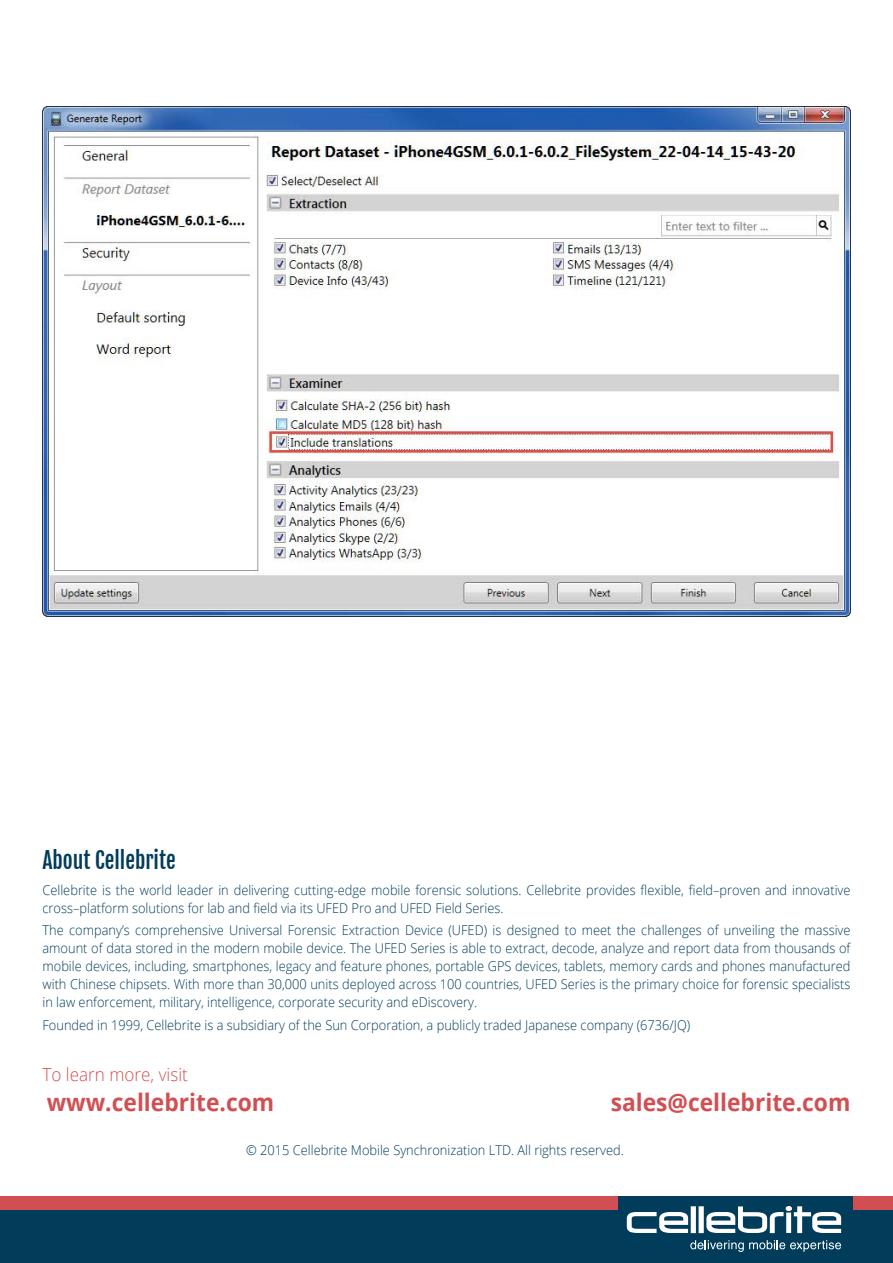
<style>
.page{position:relative;width:893px;height:1263px;background:#fff}
.page>*{position:absolute;margin:0;border:0;box-sizing:border-box;transform-origin:0 0}
.t1{font:700 24px "Open Sans";color:#d14f53;scale:.95 1}
.t2{font:22.5px "Fjalla One";color:#013c5b;scale:.95 1}
.t3{font:300 18px "Open Sans";color:#d14f53;scale:.95 1}
.t4{font:300 13.5px/18px "Open Sans";color:#013c5b;scale:.95 1}
</style>
<div class="page">
<div style="left:0;top:1199px;width:893px;height:64px;background:#013c5b"></div>
<div style="left:0;top:1196px;width:893px;height:14px;background:#d14f53"></div>
<div style="left:618px;top:1196px;width:235px;height:67px;background:#013c5b"></div>
<div style="left:699px;top:1206px;width:5px;height:27px;background:#fff"></div>
<svg style="left:706px;top:1206px;width:135px;height:27px"></svg>
<svg style="left:627px;top:1212px;width:61px;height:21px"></svg>
<div style="left:691px;top:1206px;width:5px;height:27px;background:#fff"></div>
<svg style="left:690px;top:1240px;width:151px;height:12px"></svg>
<img style="left:43px;top:106px;width:807px;height:511px">
<h2 class="t2" style="left:43px;top:846px;width:142px">About Cellebrite</h2>
<p class="t4" style="left:43px;top:881px;width:852px">Cellebrite is the world leader in delivering cutting-edge mobile forensic solutions. Cellebrite provides flexible, field–proven and innovative cross–platform solutions for lab and field via its UFED Pro and UFED Field Series.</p>
<p class="t4" style="left:43px;top:921px;width:852px;text-align:justify">The company’s comprehensive Universal Forensic Extraction Device (UFED) is designed to meet the challenges of unveiling the massive amount of data stored in the modern mobile device. The UFED Series is able to extract, decode, analyze and report data from thousands of mobile devices, including, smartphones, legacy and feature phones, portable GPS devices, tablets, memory cards and phones manufactured with Chinese chipsets. With more than 30,000 units deployed across 100 countries, UFED Series is the primary choice for forensic specialists in law enforcement, military, intelligence, corporate security and eDiscovery.</p>
<p class="t4" style="left:43px;top:1015px;width:683px">Founded in 1999, Cellebrite is a subsidiary of the Sun Corporation, a publicly traded Japanese company (6736/JQ)</p>
<h3 class="t3" style="left:43px;top:1062px;width:155px">To learn more, visit</h3>
<h1 class="t1" style="left:47px;top:1085px;width:241px">www.cellebrite.com</h1>
<h1 class="t1" style="left:611px;top:1085px;width:254px">sales@cellebrite.com</h1>
<p class="t4" style="left:246px;top:1141px;width:399px">© 2015 Cellebrite Mobile Synchronization LTD. All rights reserved.</p>
</div>
